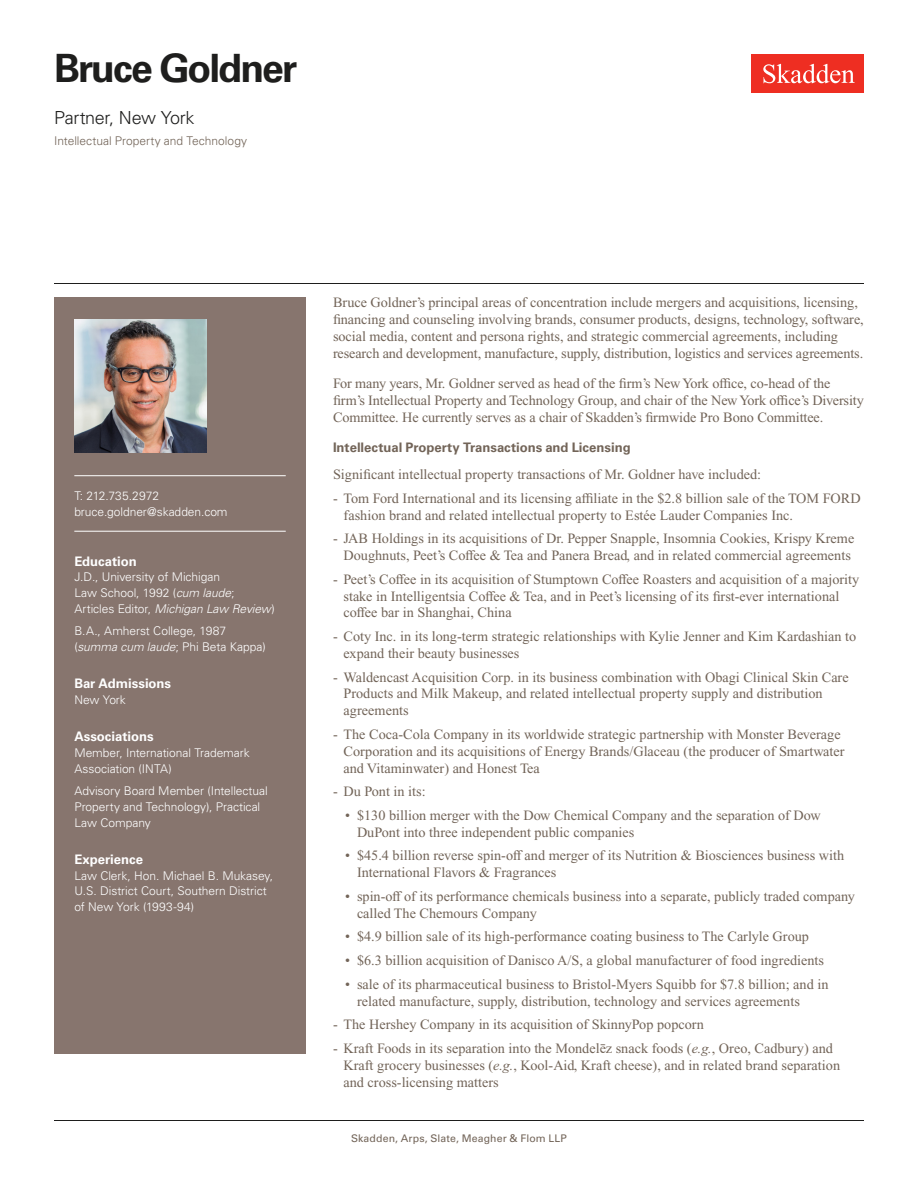
<style>
.page{position:relative;width:918px;height:1188px;background:#fff}
.page>*{position:absolute;margin:0;border:0;box-sizing:border-box;transform-origin:0 0}
.Name{font:700 39px "Univers LT Std";letter-spacing:-.05em;color:#1e1e1d}
.Title_and_Office{font:300 18px "Univers LT Std";letter-spacing:-.02em;color:#1e1e1d}
.Main_Body{font:14.25px/16.8px "Times New Roman PS Std";color:#726458}
.Main_Body_Bulleted{font:14.25px/16.8px "Times New Roman PS Std";color:#726458}
.Bar_Admission_Education{font:700 13.2px "Univers LT Std";color:#fff}
.Main_Body_Subhead{font:700 13.2px "Univers LT Std";color:#726458}
.Sidebar_text{font:300 12px/15.8px "Univers LT Std";letter-spacing:-.005em;color:#fff}
.Practice{font:300 12px "Univers LT Std";color:#726458}
.Email{font:300 12px "Univers LT Std";letter-spacing:-.005em;color:#fff}
.Phone_Number{font:300 12px "Univers LT Std";color:#fff}
.Folio{font:10.5px "Univers LT Std";letter-spacing:.01em;color:#726458}
.s1{font-style:italic}
.s2{font-family:"Times New Roman"}
</style>
<div class="page">
<div style="left:752px;top:54px;width:112px;height:39px;background:#ee2e22"></div>
<svg style="left:763px;top:64px;width:92px;height:19px"></svg>
<div style="left:54px;top:297px;width:252px;height:756px;background:#87756e"></div>
<hr style="left:74px;top:475px;width:212px;height:1px;background:#fff">
<hr style="left:74px;top:531px;width:212px;height:1px;background:#fff">
<img style="left:74px;top:320px;width:132px;height:132px">
<hr style="left:54px;top:1120px;width:810px;height:1px;background:#1e1e1d">
<hr style="left:54px;top:283px;width:810px;height:1px;background:#1e1e1d">
<h1 class="Name" style="left:54px;top:46px;width:245px">Bruce Goldner</h1>
<h2 class="Title_and_Office" style="left:54px;top:107px;width:142px">Partner, New York</h2>
<h3 class="Practice" style="left:54px;top:134px;width:195px">Intellectual Property and Technology</h3>
<p class="Phone_Number" style="left:74px;top:489px;width:86px">T: 212.735.2972</p>
<p class="Email" style="left:74px;top:504px;width:155px">bruce.goldner@skadden.com</p>
<p class="Bar_Admission_Education" style="left:74px;top:553px;width:64px">Education</p>
<p class="Sidebar_text" style="left:74px;top:569px;width:202px">J.D., University of Michigan<br>Law School, 1992 (<span class="s1">cum laude</span>;<br>Articles Editor, <span class="s1">Michigan Law Review</span>)</p>
<p class="Sidebar_text" style="left:74px;top:623px;width:193px">B.A., Amherst College, 1987 (<span class="s1">summa cum laude</span>; Phi Beta Kappa)</p>
<p class="Bar_Admission_Education" style="left:74px;top:676px;width:98px">Bar Admissions</p>
<p class="Sidebar_text" style="left:74px;top:692px;width:53px">New York</p>
<p class="Bar_Admission_Education" style="left:74px;top:729px;width:81px">Associations</p>
<p class="Sidebar_text" style="left:74px;top:745px;width:177px">Member, International Trademark<br>Association (INTA)</p>
<p class="Sidebar_text" style="left:74px;top:783px;width:195px">Advisory Board Member (Intellectual<br>Property and Technology), Practical<br>Law Company</p>
<p class="Bar_Admission_Education" style="left:74px;top:851px;width:70px">Experience</p>
<p class="Sidebar_text" style="left:74px;top:867px;width:200px">Law Clerk, Hon. Michael B. Mukasey,<br>U.S. District Court, Southern District of New York (1993-94)</p>
<p class="Main_Body" style="left:333px;top:294px;width:532px">Bruce Goldner’s principal areas of concentration include mergers and acquisitions, licensing, financing and counseling involving brands, consumer products, designs, technology, software, social media, content and persona rights, and strategic commercial agreements, including research and development, manufacture, supply, distribution, logistics and services agreements.</p>
<p class="Main_Body" style="left:333px;top:375px;width:532px">For many years, Mr. Goldner served as head of the firm’s New York office, co-head of the firm’s Intellectual Property and Technology Group, and chair of the New York office’s Diversity<br>Committee. He currently serves as a chair of Skadden’s firmwide Pro Bono Committee.</p>
<p class="Main_Body_Subhead" style="left:333px;top:440px;width:299px">Intellectual Property Transactions and Licensing</p>
<p class="Main_Body" style="left:333px;top:466px;width:430px">Significant intellectual property transactions of Mr. Goldner have included:</p>
<p class="Main_Body_Bulleted" style="left:344px;top:490px;width:519px;text-indent:-10px">- Tom Ford International and its licensing affiliate in the $2.8 billion sale of the TOM FORD fashion brand and related intellectual property to Estée Lauder Companies Inc.</p>
<p class="Main_Body_Bulleted" style="left:333px;top:530px;width:523px;text-align:center">- JAB Holdings in its acquisitions of Dr. Pepper Snapple, Insomnia Cookies, Krispy Kreme<br>Doughnuts, Peet’s Coffee &amp; Tea and Panera Bread, and in related commercial agreements</p>
<p class="Main_Body_Bulleted" style="left:344px;top:571px;width:517px;text-indent:-10px">- Peet’s Coffee in its acquisition of Stumptown Coffee Roasters and acquisition of a majority stake in Intelligentsia Coffee &amp; Tea, and in Peet’s licensing of its first-ever international coffee bar in Shanghai, China</p>
<p class="Main_Body_Bulleted" style="left:344px;top:628px;width:514px;text-indent:-10px">- Coty Inc. in its long-term strategic relationships with Kylie Jenner and Kim Kardashian to expand their beauty businesses</p>
<p class="Main_Body_Bulleted" style="left:344px;top:668px;width:507px;text-indent:-10px">- Waldencast Acquisition Corp. in its business combination with Obagi Clinical Skin Care<br>Products and Milk Makeup, and related intellectual property supply and distribution agreements</p>
<p class="Main_Body_Bulleted" style="left:344px;top:726px;width:503px;text-indent:-10px">- The Coca-Cola Company in its worldwide strategic partnership with Monster Beverage<br>Corporation and its acquisitions of Energy Brands/Glaceau (the producer of Smartwater and Vitaminwater) and Honest Tea</p>
<p class="Main_Body_Bulleted" style="left:333px;top:783px;width:94px">- Du Pont in its:</p>
<p class="Main_Body" style="left:357px;top:807px;width:465px;text-indent:-12px">• $130 billion merger with the Dow Chemical Company and the separation of Dow<br>DuPont into three independent public companies</p>
<p class="Main_Body" style="left:357px;top:847px;width:489px;text-indent:-12px">• $45.4 billion reverse spin-off and merger of its Nutrition &amp; Biosciences business with<br>International Flavors &amp; Fragrances</p>
<p class="Main_Body" style="left:357px;top:888px;width:500px;text-indent:-12px">• spin-off of its performance chemicals business into a separate, publicly traded company called The Chemours Company</p>
<p class="Main_Body" style="left:345px;top:928px;width:466px">• $4.9 billion sale of its high-performance coating business to The Carlyle Group</p>
<p class="Main_Body" style="left:345px;top:952px;width:481px">• $6.3 billion acquisition of Danisco A/S, a global manufacturer of food ingredients</p>
<p class="Main_Body" style="left:357px;top:976px;width:473px;text-indent:-12px">• sale of its pharmaceutical business to Bristol-Myers Squibb for $7.8 billion; and in related manufacture, supply, distribution, technology and services agreements</p>
<p class="Main_Body_Bulleted" style="left:333px;top:1016px;width:373px">- The Hershey Company in its acquisition of SkinnyPop popcorn</p>
<p class="Main_Body_Bulleted" style="left:344px;top:1040px;width:498px;text-indent:-10px">- Kraft Foods in its separation into the Mondel<span class="s2">ēz</span> snack foods (<span class="s1">e.g.</span>, Oreo, Cadbury) and<br>Kraft grocery businesses (<span class="s1">e.g.</span>, Kool-Aid, Kraft cheese), and in related brand separation and cross-licensing matters</p>
<p class="Folio" style="left:351px;top:1132px;width:217px">Skadden, Arps, Slate, Meagher &amp; Flom LLP</p>
</div>
